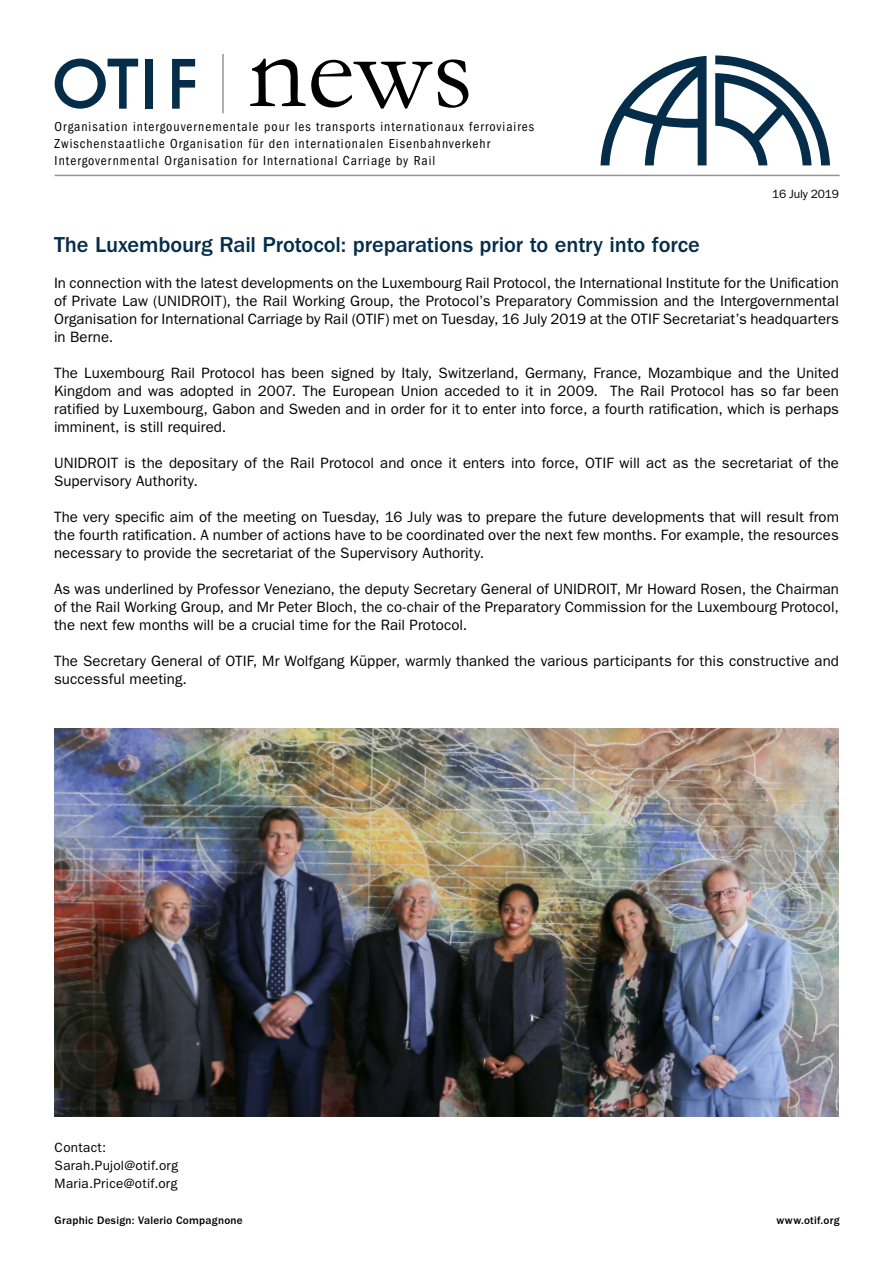
<style>
.page{position:relative;width:893px;height:1263px;background:#fff}
.page>*{position:absolute;margin:0;border:0;box-sizing:border-box;transform-origin:0 0}
.t1{font:500 22.35px "ITC Franklin Gothic Std";letter-spacing:-.005em;color:#052c49}
.t2{font:15px/18px "ITC Franklin Gothic Std";letter-spacing:.005em;color:#000;text-align:justify}
.t3{font:condensed 13.5px/17px "ITC Franklin Gothic Std";letter-spacing:.075em;color:#000}
.t4{font:13.5px/18px "ITC Franklin Gothic Std";letter-spacing:.02em;color:#000}
.t5{font:12px "ITC Franklin Gothic Std";letter-spacing:-.02em;color:#000}
.t6{font:500 11.25px "ITC Franklin Gothic Std";letter-spacing:.025em;color:#000}
</style>
<div class="page">
<svg style="left:55px;top:59px;width:83px;height:50px"></svg>
<div style="left:146px;top:59px;width:7px;height:50px;background:#052c49"></div>
<svg style="left:172px;top:59px;width:23px;height:50px"></svg>
<svg style="left:250px;top:59px;width:182px;height:50px"></svg>
<svg style="left:438px;top:59px;width:30px;height:49px"></svg>
<hr style="left:222px;top:54px;width:2px;height:59px;background:#939598">
<hr style="left:55px;top:175px;width:785px;height:1px;background:#939598">
<svg style="left:715px;top:56px;width:115px;height:109px"></svg>
<svg style="left:600px;top:56px;width:106px;height:109px"></svg>
<img style="left:54px;top:729px;width:785px;height:387px">
<p class="t3" style="left:55px;top:118px;width:481px">Organisation intergouvernementale pour les transports internationaux ferroviaires<br>Zwischenstaatliche Organisation für den internationalen Eisenbahnverkehr<br>Intergovernmental Organisation for International Carriage by Rail</p>
<p class="t5" style="left:772px;top:187px;width:68px">16 July 2019</p>
<h1 class="t1" style="left:54px;top:232px;width:647px">The Luxembourg Rail Protocol: preparations prior to entry into force</h1>
<p class="t2" style="left:54px;top:274px;width:786px">In connection with the latest developments on the Luxembourg Rail Protocol, the International Institute for the Unification of Private Law (UNIDROIT), the Rail Working Group, the Protocol’s Preparatory Commission and the Intergovernmental Organisation for International Carriage by Rail (OTIF) met on Tuesday, 16 July 2019 at the OTIF Secretariat’s headquarters in Berne.</p>
<p class="t2" style="left:54px;top:364px;width:786px">The Luxembourg Rail Protocol has been signed by Italy, Switzerland, Germany, France, Mozambique and the United Kingdom and was adopted in 2007. The European Union acceded to it in 2009. The Rail Protocol has so far been ratified by Luxembourg, Gabon and Sweden and in order for it to enter into force, a fourth ratification, which is perhaps imminent, is still required.</p>
<p class="t2" style="left:54px;top:454px;width:786px">UNIDROIT is the depositary of the Rail Protocol and once it enters into force, OTIF will act as the secretariat of the<br>Supervisory Authority.</p>
<p class="t2" style="left:54px;top:508px;width:786px">The very specific aim of the meeting on Tuesday, 16 July was to prepare the future developments that will result from the fourth ratification. A number of actions have to be coordinated over the next few months. For example, the resources necessary to provide the secretariat of the Supervisory Authority.</p>
<p class="t2" style="left:54px;top:580px;width:786px">As was underlined by Professor Veneziano, the deputy Secretary General of UNIDROIT, Mr Howard Rosen, the Chairman of the Rail Working Group, and Mr Peter Bloch, the co-chair of the Preparatory Commission for the Luxembourg Protocol, the next few months will be a crucial time for the Rail Protocol.</p>
<p class="t2" style="left:54px;top:652px;width:786px">The Secretary General of OTIF, Mr Wolfgang Küpper, warmly thanked the various participants for this constructive and successful meeting.</p>
<p class="t4" style="left:55px;top:1139px;width:125px">Contact:<br>Sarah.Pujol@otif.org<br>Maria.Price@otif.org</p>
<p class="t6" style="left:55px;top:1214px;width:190px">Graphic Design: Valerio Compagnone</p>
<p class="t6" style="left:776px;top:1214px;width:65px">www.otif.org</p>
</div>
